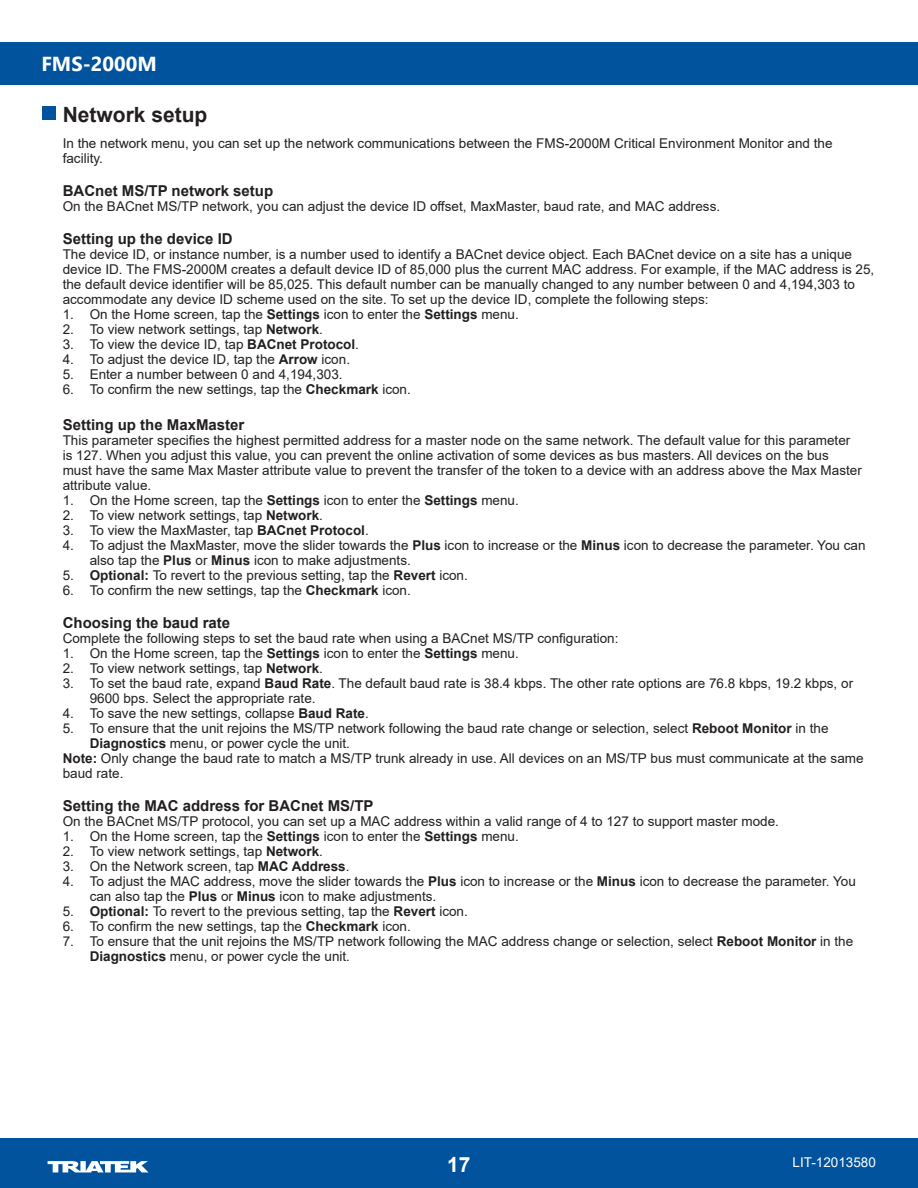
<style>
.page{position:relative;width:918px;height:1188px;background:#fff}
.page>*{position:absolute;margin:0;border:0;box-sizing:border-box;transform-origin:0 0}
.Heading_1{font:700 21px "Arial";color:#231f20}
.t1{font:700 21px "Arial";color:#fff}
.t2{font:700 20.25px "Segoe UI";color:#fff}
.Heading_2{font:700 15px "Arial";color:#231f20}
.cross{font:13.5px/15px "Arial";color:#231f20}
.Body_text{font:13.5px/15px "Arial";color:#231f20}
.t3{font:13.5px "Arial";color:#fff}
.s1{font-weight:700}
</style>
<div class="page">
<div style="left:0;top:1138px;width:918px;height:50px;background:#01539e"></div>
<div style="left:0;top:43px;width:918px;height:42px;background:#01539e"></div>
<svg style="left:48px;top:1161px;width:100px;height:11px"></svg>
<div style="left:43px;top:106px;width:13px;height:14px;background:#01539e"></div>
<h2 class="t2" style="left:41px;top:45px;width:117px">FMS-2000M</h2>
<p class="Heading_1" style="left:63px;top:99px;width:146px">Network setup</p>
<p class="cross" style="left:63px;top:136px;width:771px">In the network menu, you can set up the network communications between the FMS-2000M Critical Environment Monitor and the facility.</p>
<p class="Heading_2" style="left:63px;top:180px;width:212px">BACnet MS/TP network setup</p>
<p class="cross" style="left:63px;top:199px;width:659px">On the BACnet MS/TP network, you can adjust the device ID offset, MaxMaster, baud rate, and MAC address.</p>
<p class="Heading_2" style="left:63px;top:228px;width:172px">Setting up the device ID</p>
<p class="cross" style="left:63px;top:247px;width:813px">The device ID, or instance number, is a number used to identify a BACnet device object. Each BACnet device on a site has a unique device ID. The FMS-2000M creates a default device ID of 85,000 plus the current MAC address. For example, if the MAC address is 25, the default device identifier will be 85,025. This default number can be manually changed to any number between 0 and 4,194,303 to accommodate any device ID scheme used on the site. To set up the device ID, complete the following steps:</p>
<p class="cross" style="left:63px;top:307px;width:458px">1. On the Home screen, tap the <span class="s1">Settings</span> icon to enter the <span class="s1">Settings</span> menu.</p>
<p class="cross" style="left:63px;top:322px;width:262px">2. To view network settings, tap <span class="s1">Network</span>.</p>
<p class="cross" style="left:63px;top:337px;width:298px">3. To view the device ID, tap <span class="s1">BACnet Protocol</span>.</p>
<p class="cross" style="left:63px;top:352px;width:289px">4. To adjust the device ID, tap the <span class="s1">Arrow</span> icon.</p>
<p class="cross" style="left:63px;top:367px;width:281px">5. Enter a number between 0 and 4,194,303.</p>
<p class="cross" style="left:63px;top:382px;width:350px">6. To confirm the new settings, tap the <span class="s1">Checkmark</span> icon.</p>
<p class="Heading_2" style="left:63px;top:414px;width:183px">Setting up the MaxMaster</p>
<p class="cross" style="left:63px;top:433px;width:801px">This parameter specifies the highest permitted address for a master node on the same network. The default value for this parameter is 127. When you adjust this value, you can prevent the online activation of some devices as bus masters. All devices on the bus<br>must have the same Max Master attribute value to prevent the transfer of the token to a device with an address above the Max Master attribute value.</p>
<p class="cross" style="left:63px;top:493px;width:458px">1. On the Home screen, tap the <span class="s1">Settings</span> icon to enter the <span class="s1">Settings</span> menu.</p>
<p class="cross" style="left:63px;top:508px;width:262px">2. To view network settings, tap <span class="s1">Network</span>.</p>
<p class="cross" style="left:63px;top:523px;width:308px">3. To view the MaxMaster, tap <span class="s1">BACnet Protocol</span>.</p>
<p class="cross" style="left:90px;top:538px;width:777px;text-indent:-27px">4. To adjust the MaxMaster, move the slider towards the <span class="s1">Plus</span> icon to increase or the <span class="s1">Minus</span> icon to decrease the parameter. You can also tap the <span class="s1">Plus</span> or <span class="s1">Minus</span> icon to make adjustments.</p>
<p class="cross" style="left:63px;top:568px;width:407px">5. <span class="s1">Optional:</span> To revert to the previous setting, tap the <span class="s1">Revert</span> icon.</p>
<p class="cross" style="left:63px;top:583px;width:350px">6. To confirm the new settings, tap the <span class="s1">Checkmark</span> icon.</p>
<p class="Heading_2" style="left:63px;top:612px;width:169px">Choosing the baud rate</p>
<p class="cross" style="left:63px;top:631px;width:557px">Complete the following steps to set the baud rate when using a BACnet MS/TP configuration:</p>
<p class="cross" style="left:63px;top:646px;width:458px">1. On the Home screen, tap the <span class="s1">Settings</span> icon to enter the <span class="s1">Settings</span> menu.</p>
<p class="cross" style="left:63px;top:661px;width:262px">2. To view network settings, tap <span class="s1">Network</span>.</p>
<p class="cross" style="left:90px;top:676px;width:765px;text-indent:-27px">3. To set the baud rate, expand <span class="s1">Baud Rate</span>. The default baud rate is 38.4 kbps. The other rate options are 76.8 kbps, 19.2 kbps, or<br>9600 bps. Select the appropriate rate.</p>
<p class="cross" style="left:63px;top:706px;width:308px">4. To save the new settings, collapse <span class="s1">Baud Rate</span>.</p>
<p class="cross" style="left:90px;top:721px;width:740px;text-indent:-27px">5. To ensure that the unit rejoins the MS/TP network following the baud rate change or selection, select <span class="s1">Reboot Monitor</span> in the<br><span class="s1">Diagnostics</span> menu, or power cycle the unit.</p>
<p class="Body_text" style="left:63px;top:751px;width:802px"><span class="s1">Note:</span> Only change the baud rate to match a MS/TP trunk already in use. All devices on an MS/TP bus must communicate at the same baud rate.</p>
<p class="Heading_2" style="left:63px;top:795px;width:312px">Setting the MAC address for BACnet MS/TP</p>
<p class="cross" style="left:63px;top:814px;width:718px">On the BACnet MS/TP protocol, you can set up a MAC address within a valid range of 4 to 127 to support master mode.</p>
<p class="cross" style="left:63px;top:829px;width:458px">1. On the Home screen, tap the <span class="s1">Settings</span> icon to enter the <span class="s1">Settings</span> menu.</p>
<p class="cross" style="left:63px;top:844px;width:262px">2. To view network settings, tap <span class="s1">Network</span>.</p>
<p class="cross" style="left:63px;top:859px;width:288px">3. On the Network screen, tap <span class="s1">MAC Address</span>.</p>
<p class="cross" style="left:90px;top:874px;width:768px;text-indent:-27px">4. To adjust the MAC address, move the slider towards the <span class="s1">Plus</span> icon to increase or the <span class="s1">Minus</span> icon to decrease the parameter. You can also tap the <span class="s1">Plus</span> or <span class="s1">Minus</span> icon to make adjustments.</p>
<p class="cross" style="left:63px;top:904px;width:407px">5. <span class="s1">Optional:</span> To revert to the previous setting, tap the <span class="s1">Revert</span> icon.</p>
<p class="cross" style="left:63px;top:919px;width:350px">6. To confirm the new settings, tap the <span class="s1">Checkmark</span> icon.</p>
<p class="cross" style="left:90px;top:934px;width:765px;text-indent:-27px">7. To ensure that the unit rejoins the MS/TP network following the MAC address change or selection, select <span class="s1">Reboot Monitor</span> in the<br><span class="s1">Diagnostics</span> menu, or power cycle the unit.</p>
<h1 class="t1" style="left:447px;top:1150px;width:25px">17</h1>
<p class="t3" style="left:793px;top:1153px;width:85px">LIT-12013580</p>
</div>
